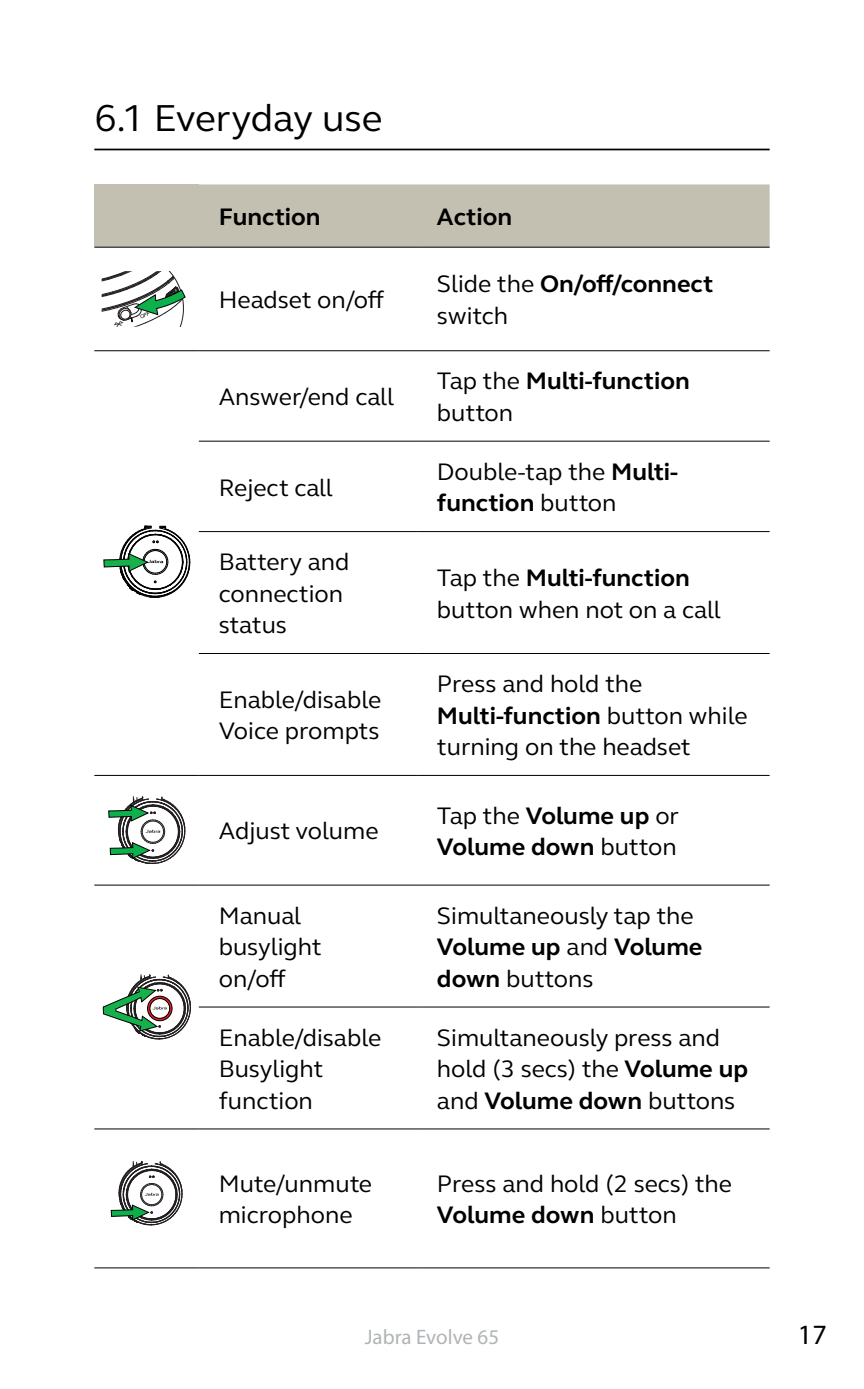
<style>
.page{position:relative;width:864px;height:1389px;background:#fff}
.page>*{position:absolute;margin:0;border:0;box-sizing:border-box;transform-origin:0 0}
.t1{font:38.5px "GN Elliot";letter-spacing:-.005em;color:#000}
.t2{font:28px "Myriad Pro";color:#000}
.t3{font:24.5px/31.5px "GN Elliot";color:#000}
.t4{font:700 24.5px/31.5px "GN Elliot";color:#000}
.t5{font:21px "Myriad Pro";color:#b1b4b6}
.s1{font-weight:700}
.s2{font-weight:400}
</style>
<div class="page">
<hr style="left:94px;top:149px;width:675px;height:1px;background:#000">
<div style="left:94px;top:184px;width:105px;height:63px;background:#c4c0b1"></div>
<div style="left:199px;top:184px;width:570px;height:63px;background:#c4c0b1"></div>
<hr style="left:94px;top:885px;width:105px;height:1px;background:#000">
<hr style="left:199px;top:885px;width:218px;height:1px;background:#000">
<hr style="left:417px;top:885px;width:352px;height:1px;background:#000">
<hr style="left:199px;top:1006px;width:218px;height:2px;background:#000">
<hr style="left:417px;top:1006px;width:352px;height:2px;background:#000">
<hr style="left:94px;top:1128px;width:105px;height:2px;background:#000">
<hr style="left:199px;top:1128px;width:218px;height:2px;background:#000">
<hr style="left:417px;top:1128px;width:352px;height:2px;background:#000">
<hr style="left:94px;top:1267px;width:105px;height:1px;background:#000">
<hr style="left:199px;top:1267px;width:218px;height:1px;background:#000">
<hr style="left:417px;top:1267px;width:352px;height:1px;background:#000">
<hr style="left:94px;top:247px;width:105px;height:1px;background:#000">
<hr style="left:94px;top:350px;width:105px;height:1px;background:#000">
<hr style="left:199px;top:247px;width:218px;height:1px;background:#000">
<hr style="left:417px;top:247px;width:352px;height:1px;background:#000">
<hr style="left:199px;top:350px;width:218px;height:1px;background:#000">
<hr style="left:417px;top:350px;width:352px;height:1px;background:#000">
<hr style="left:199px;top:441px;width:218px;height:1px;background:#000">
<hr style="left:417px;top:441px;width:352px;height:1px;background:#000">
<hr style="left:199px;top:531px;width:218px;height:1px;background:#000">
<hr style="left:417px;top:531px;width:352px;height:1px;background:#000">
<hr style="left:199px;top:653px;width:218px;height:1px;background:#000">
<hr style="left:417px;top:653px;width:352px;height:1px;background:#000">
<hr style="left:94px;top:775px;width:105px;height:1px;background:#000">
<hr style="left:199px;top:775px;width:218px;height:1px;background:#000">
<hr style="left:417px;top:775px;width:352px;height:1px;background:#000">
<svg style="left:102px;top:271px;width:84px;height:56px"></svg>
<svg style="left:103px;top:525px;width:87px;height:73px"></svg>
<svg style="left:108px;top:796px;width:77px;height:68px"></svg>
<svg style="left:103px;top:975px;width:88px;height:65px"></svg>
<svg style="left:111px;top:1161px;width:72px;height:65px"></svg>
<h1 class="t1" style="left:94px;top:92px;width:289px">6.1 Everyday use</h1>
<p class="t4" style="left:218px;top:201px;width:103px">Function</p>
<p class="t4" style="left:437px;top:201px;width:77px">Action</p>
<p class="t3" style="left:218px;top:284px;width:167px">Headset on/off</p>
<p class="t3" style="left:218px;top:380px;width:177px">Answer/end call</p>
<p class="t3" style="left:218px;top:471px;width:116px">Reject call</p>
<p class="t3" style="left:218px;top:546px;width:132px">Battery and connection status</p>
<p class="t3" style="left:218px;top:683px;width:164px">Enable/disable<br>Voice prompts</p>
<p class="t3" style="left:218px;top:815px;width:161px">Adjust volume</p>
<p class="t3" style="left:437px;top:268px;width:278px">Slide the <span class="s1">On/off/connect </span>switch</p>
<p class="t4" style="left:437px;top:365px;width:254px"><span class="s2">Tap the</span> Multi-function <span class="s2">button</span></p>
<p class="t3" style="left:437px;top:455px;width:242px">Double-tap the <span class="s1">Multi&shy;function</span> button</p>
<p class="t3" style="left:437px;top:561px;width:285px">Tap the <span class="s1">Multi-function </span>button when not on a call</p>
<p class="t3" style="left:437px;top:668px;width:312px">Press and hold the<br><span class="s1">Multi-function</span> button while turning on the headset</p>
<p class="t4" style="left:437px;top:799px;width:243px"><span class="s2">Tap the</span> Volume up <span class="s2">or<br></span>Volume down <span class="s2">button</span></p>
<p class="t3" style="left:218px;top:899px;width:104px">Manual busylight on/off</p>
<p class="t3" style="left:437px;top:899px;width:267px">Simultaneously tap the<br><span class="s1">Volume up</span> and <span class="s1">Volume down</span> buttons</p>
<p class="t3" style="left:218px;top:1021px;width:164px">Enable/disable<br>Busylight function</p>
<p class="t3" style="left:437px;top:1021px;width:312px">Simultaneously press and hold (3 secs) the <span class="s1">Volume up </span>and <span class="s1">Volume down</span> buttons</p>
<p class="t3" style="left:218px;top:1167px;width:155px">Mute/unmute microphone</p>
<p class="t3" style="left:437px;top:1167px;width:296px">Press and hold (2 secs) the<br><span class="s1">Volume down</span> button</p>
<p class="t5" style="left:365px;top:1324px;width:136px">Jabra Evolve 65</p>
<p class="t2" style="left:797px;top:1317px;width:30px">17</p>
</div>
